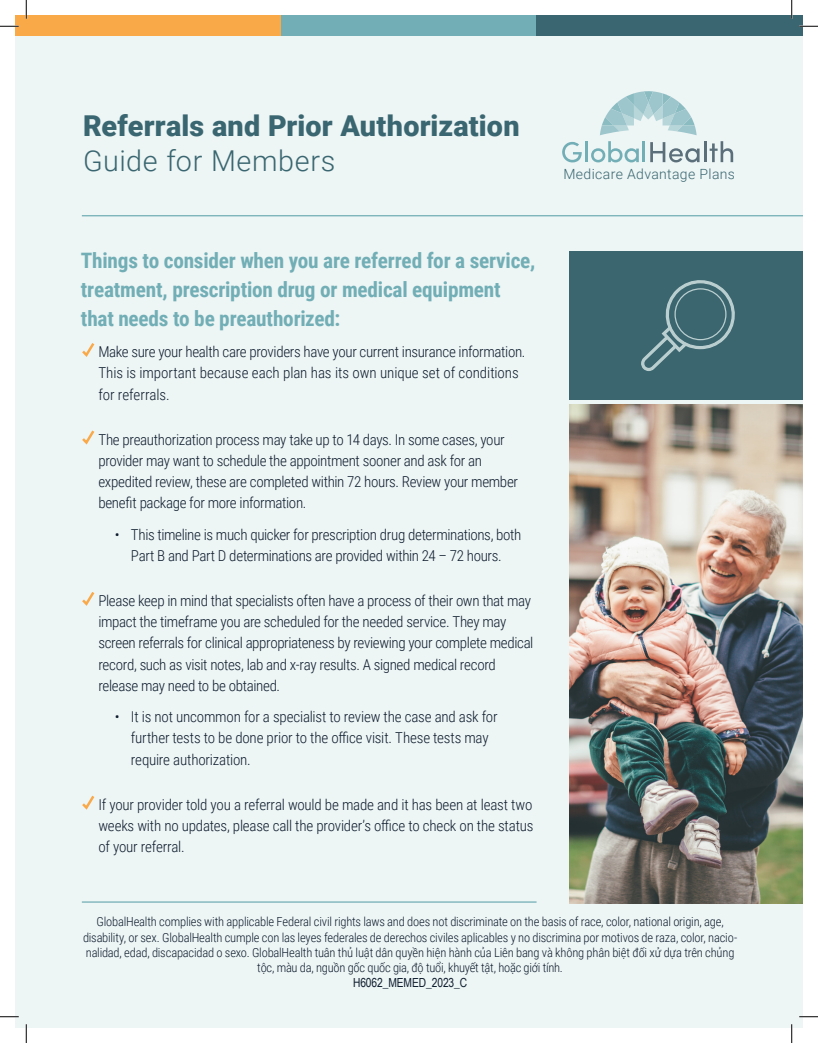
<style>
.page{position:relative;width:818px;height:1043px;background:#fff}
.page>*{position:absolute;margin:0;border:0;box-sizing:border-box;transform-origin:0 0}
.t1{font:900 28.75px "Roboto";letter-spacing:.005em;color:#396670}
.t2{font:300 28.75px "Roboto";letter-spacing:.02em;color:#396670}
.t3{font:700 21.25px/28.8px "Roboto Condensed";letter-spacing:-.01em;color:#71aeb5}
.t4{font:300 15px/21.2px "Roboto Condensed";letter-spacing:-.02em;color:#0e1d2e}
.t5{font:300 14px "Roboto";letter-spacing:.025em;color:#396670}
.t6{font:300 12.5px/15.1px "Roboto Condensed";letter-spacing:-.015em;color:#0e1d2e;text-align:center}
.s1{font-family:"Arial Narrow";font-weight:400}
</style>
<div class="page">
<div style="left:15px;top:15px;width:787px;height:1013px;background:#edf5f5"></div>
<svg style="left:82px;top:343px;width:13px;height:14px"></svg>
<svg style="left:82px;top:430px;width:13px;height:15px"></svg>
<svg style="left:82px;top:592px;width:13px;height:14px"></svg>
<svg style="left:82px;top:795px;width:13px;height:15px"></svg>
<div style="left:15px;top:15px;width:267px;height:21px;background:#faa949"></div>
<div style="left:281px;top:15px;width:255px;height:21px;background:#71aeb5"></div>
<div style="left:536px;top:15px;width:266px;height:21px;background:#396670"></div>
<hr style="left:82px;top:215px;width:720px;height:1px;background:#71aeb5">
<hr style="left:82px;top:901px;width:454px;height:1px;background:#71aeb5">
<img style="left:569px;top:404px;width:233px;height:499px">
<div style="left:569px;top:251px;width:233px;height:149px;background:#3b6670"></div>
<svg style="left:641px;top:280px;width:94px;height:91px"></svg>
<div style="left:674px;top:288px;width:52px;height:52px;border:1px solid #dbeae8;border-radius:50%"></div>
<svg style="left:562px;top:142px;width:19px;height:20px"></svg>
<hr style="left:585px;top:141px;width:2px;height:21px;background:#72aeb6">
<svg style="left:591px;top:141px;width:47px;height:21px"></svg>
<hr style="left:642px;top:141px;width:3px;height:21px;background:#72aeb6">
<svg style="left:650px;top:142px;width:49px;height:20px"></svg>
<hr style="left:704px;top:141px;width:2px;height:21px;background:#5b6f7b">
<svg style="left:709px;top:141px;width:24px;height:21px"></svg>
<svg style="left:600px;top:91px;width:96px;height:44px"></svg>
<svg style="left:0;top:25px;width:19px;height:2px"></svg>
<svg style="left:799px;top:25px;width:19px;height:2px"></svg>
<svg style="left:0;top:1016px;width:19px;height:1px"></svg>
<svg style="left:799px;top:1015px;width:19px;height:2px"></svg>
<svg style="left:25px;top:0;width:2px;height:19px"></svg>
<svg style="left:25px;top:1024px;width:2px;height:18px"></svg>
<svg style="left:791px;top:0;width:1px;height:19px"></svg>
<svg style="left:791px;top:1024px;width:1px;height:18px"></svg>
<p class="t1" style="left:83px;top:105px;width:438px">Referrals and Prior Authorization</p>
<p class="t2" style="left:83px;top:140px;width:254px">Guide for Members</p>
<p class="t3" style="left:81px;top:245px;width:456px">Things to consider when you are referred for a service, treatment, prescription drug or medical equipment that needs to be preauthorized:</p>
<p class="t4" style="left:98px;top:340px;width:428px">Make sure your health care providers have your current insurance information.<br>This is important because each plan has its own unique set of conditions for referrals.</p>
<p class="t4" style="left:98px;top:428px;width:421px">The preauthorization process may take up to 14 days. In some cases, your provider may want to schedule the appointment sooner and ask for an expedited review, these are completed within 72 hours. Review your member benefit package for more information.</p>
<p class="t4" style="left:115px;top:523px;width:408px;text-align:center">• This timeline is much quicker for prescription drug determinations, both<br>Part B and Part D determinations are provided within 24 – 72 hours.</p>
<p class="t4" style="left:98px;top:589px;width:436px">Please keep in mind that specialists often have a process of their own that may impact the timeframe you are scheduled for the needed service. They may screen referrals for clinical appropriateness by reviewing your complete medical record, such as visit notes, lab and x-ray results. A signed medical record release may need to be obtained.</p>
<p class="t4" style="left:131px;top:705px;width:368px;text-indent:-16px">• It is not uncommon for a specialist to review the case and ask for further tests to be done prior to the office visit. These tests may require authorization.</p>
<p class="t4" style="left:98px;top:793px;width:436px;text-align:justify">If your provider told you a referral would be made and it has been at least two weeks with no updates, please call the provider’s office to check on the status of your referral.</p>
<p class="t5" style="left:563px;top:164px;width:173px">Medicare Advantage Plans</p>
<p class="t6" style="left:83px;top:914px;width:655px">GlobalHealth complies with applicable Federal civil rights laws and does not discriminate on the basis of race, color, national origin, age, disability, or sex. GlobalHealth cumple con las leyes federales de derechos civiles aplicables y no discrimina por motivos de raza, color, nacio&shy;nalidad, edad, discapacidad o sexo. GlobalHealth tuân thủ luật dân quyền hiện hành của Liên bang và không phân biệt đối xử dựa trên chủng tộc, màu da, nguồn gốc quốc gia, độ tuổi, khuyết tật, hoặc giới tính.<br><span class="s1">H6062_MEMED_2023_C</span></p>
</div>
